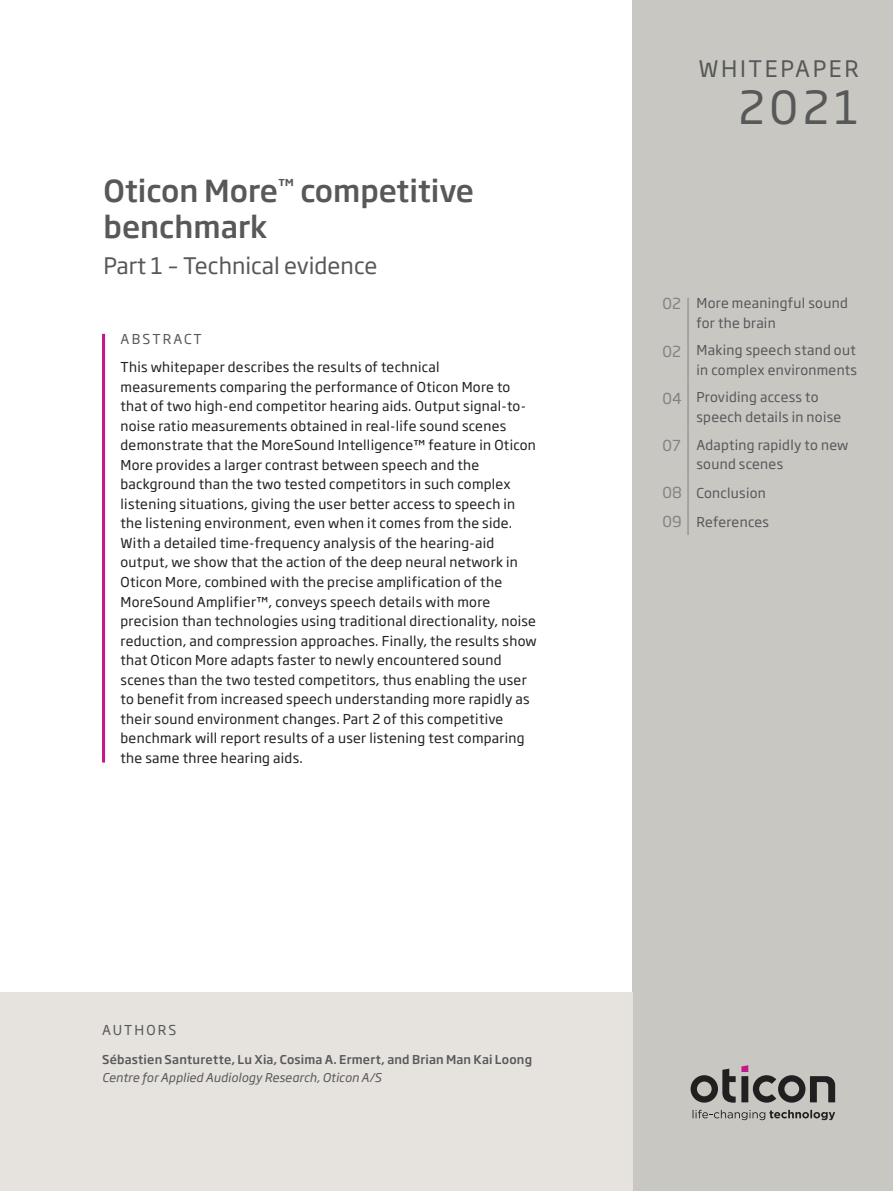
<style>
.page{position:relative;width:893px;height:1191px;background:#fff}
.page>*{position:absolute;margin:0;border:0;box-sizing:border-box;transform-origin:0 0}
.OTI20_Heading_Primar{font:45px "Soho Gothic Pro";color:#57585a}
.OTI20_WP_Headline_20{font:500 30px/36px "Soho Gothic Pro";color:#57585a}
.OTI20_WP_Headline_20-2{font:22.5px "Soho Gothic Pro";color:#57585a}
.OTI20_Heading_Primar-2{font:22.5px "Soho Gothic Pro";letter-spacing:.115em;color:#57585a}
.OTI20_Content_pagenu{font:15px "Soho Gothic Pro";color:#808285}
.OTI20_Abstract_Body{font:13.5px/19.5px "Soho Gothic Pro";letter-spacing:.02em;color:#231f20}
.OTI20_Content_text{font:13.5px/19.5px "Soho Gothic Pro";letter-spacing:.02em;color:#57585a}
.OTI20_Abstract_Heade{font:13.5px "Soho Gothic Pro";letter-spacing:.155em;color:#57585a}
.OTI20_Editors_body_8{font:500 12px/18px "Soho Gothic Pro";letter-spacing:.015em;color:#57585a}
.s1{font-weight:400;font-style:italic}
</style>
<div class="page">
<div style="left:633px;top:0;width:260px;height:1191px;background:#c9c7c2"></div>
<div style="left:0;top:992px;width:633px;height:199px;background:#e6e2de"></div>
<svg style="left:691px;top:1065px;width:144px;height:37px"></svg>
<svg style="left:693px;top:1109px;width:142px;height:11px"></svg>
<hr style="left:688px;top:298px;width:1px;height:38px;background:#808285">
<hr style="left:688px;top:336px;width:1px;height:47px;background:#808285">
<hr style="left:688px;top:383px;width:1px;height:47px;background:#808285">
<hr style="left:688px;top:430px;width:1px;height:47px;background:#808285">
<svg style="left:688px;top:477px;width:1px;height:58px"></svg>
<hr style="left:102px;top:334px;width:3px;height:428px;background:#c5168c">
<p class="OTI20_WP_Headline_20" style="left:104px;top:171px;width:372px">Oticon More<sup>™</sup> competitive benchmark</p>
<p class="OTI20_WP_Headline_20-2" style="left:104px;top:248px;width:275px">Part 1 – Technical evidence</p>
<p class="OTI20_Abstract_Heade" style="left:121px;top:329px;width:83px">ABSTRACT</p>
<p class="OTI20_Abstract_Body" style="left:121px;top:357px;width:418px">This whitepaper describes the results of technical measurements comparing the performance of Oticon More to that of two high-end competitor hearing aids. Output signal-to&shy;noise ratio measurements obtained in real-life sound scenes demonstrate that the MoreSound Intelligence™ feature in Oticon More provides a larger contrast between speech and the background than the two tested competitors in such complex listening situations, giving the user better access to speech in the listening environment, even when it comes from the side.<br>With a detailed time-frequency analysis of the hearing-aid output, we show that the action of the deep neural network in Oticon More, combined with the precise amplification of the MoreSound Amplifier™, conveys speech details with more precision than technologies using traditional directionality, noise reduction, and compression approaches. Finally, the results show that Oticon More adapts faster to newly encountered sound scenes than the two tested competitors, thus enabling the user to benefit from increased speech understanding more rapidly as their sound environment changes. Part 2 of this competitive benchmark will report results of a user listening test comparing the same three hearing aids.</p>
<p class="OTI20_Abstract_Heade" style="left:102px;top:1019px;width:76px">AUTHORS</p>
<p class="OTI20_Editors_body_8" style="left:102px;top:1049px;width:432px">Sébastien Santurette, Lu Xia, Cosima A. Ermert, and Brian Man Kai Loong<br><span class="s1">Centre for Applied Audiology Research, Oticon A/S</span></p>
<p class="OTI20_Heading_Primar-2" style="left:698px;top:51px;width:162px">WHITEPAPER</p>
<p class="OTI20_Heading_Primar" style="left:738px;top:72px;width:122px">2021</p>
<p class="OTI20_Content_pagenu" style="left:662px;top:292px;width:20px">02</p>
<p class="OTI20_Content_text" style="left:696px;top:293px;width:153px">More meaningful sound for the brain</p>
<p class="OTI20_Content_pagenu" style="left:662px;top:339px;width:20px">02</p>
<p class="OTI20_Content_text" style="left:696px;top:340px;width:162px">Making speech stand out in complex environments</p>
<p class="OTI20_Content_pagenu" style="left:662px;top:386px;width:21px">04</p>
<p class="OTI20_Content_text" style="left:696px;top:387px;width:146px">Providing access to speech details in noise</p>
<p class="OTI20_Content_pagenu" style="left:662px;top:433px;width:20px">07</p>
<p class="OTI20_Content_text" style="left:696px;top:434px;width:153px">Adapting rapidly to new sound scenes</p>
<p class="OTI20_Content_pagenu" style="left:662px;top:480px;width:21px">08</p>
<p class="OTI20_Content_text" style="left:696px;top:482px;width:71px">Conclusion</p>
<p class="OTI20_Content_pagenu" style="left:662px;top:509px;width:21px">09</p>
<p class="OTI20_Content_text" style="left:696px;top:511px;width:74px">References</p>
</div>
